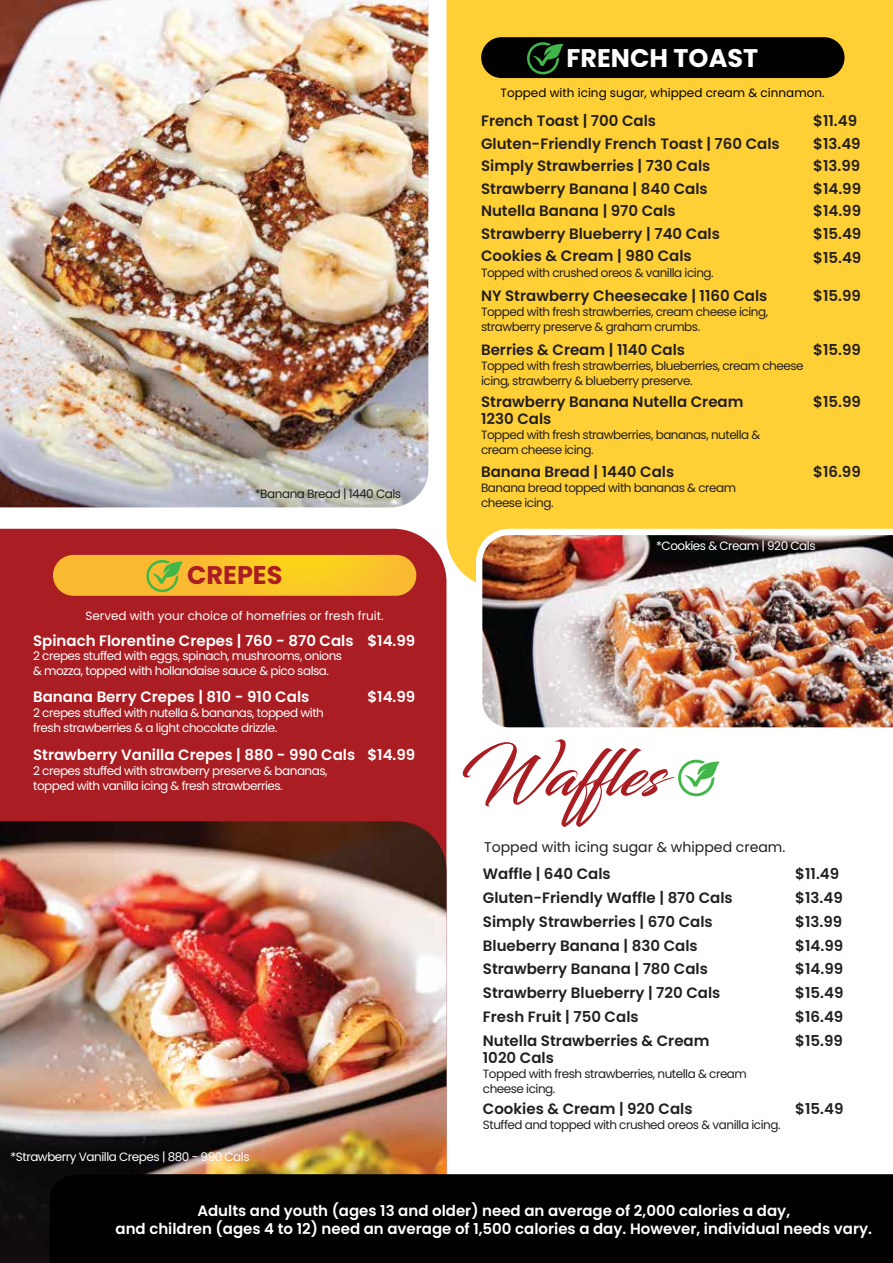
<style>
.page{position:relative;width:893px;height:1263px;background:#fff}
.page>*{position:absolute;margin:0;border:0;box-sizing:border-box;transform-origin:0 0}
.t1{font:64.2px "Blacksword";color:#aa1e23}
.t2{font:700 25.5px "Poppins";color:#fff}
.t3{font:700 25.5px "Poppins";color:#aa1e23}
.t4{font:600 15px/23.9px "Poppins";color:#231f20}
.t5{font:600 15px/18px "Poppins";color:#fff;text-align:center}
.t6{font:14.1px "Poppins";color:#231f20}
.t7{font:12px/15px "Poppins";letter-spacing:-.04em;color:#231f20}
.t8{font:12px/15px "Poppins";letter-spacing:-.04em;color:#fff}
.t9{font:12px "Poppins";color:#fff}
.t10{font:12px "Poppins";color:#010102}
</style>
<div class="page">
<div style="left:0;top:529px;width:446px;height:292px;background:#aa1e23"></div>
<div style="left:446px;top:0;width:447px;height:588px;background:#ffcf36"></div>
<svg style="left:476px;top:529px;width:417px;height:199px"></svg>
<img style="left:482px;top:535px;width:411px;height:192px">
<div style="left:481px;top:37px;width:363px;height:41px;background:#010102;border-radius:20px"></div>
<img style="left:0;top:821px;width:446px;height:442px">
<div style="left:50px;top:1174px;width:843px;height:89px;background:#010102"></div>
<img style="left:0;top:0;width:428px;height:507px">
<svg style="left:53px;top:555px;width:363px;height:41px;background:#f2bc2c"></svg>
<svg style="left:527px;top:42px;width:37px;height:32px"></svg>
<svg style="left:678px;top:760px;width:42px;height:36px"></svg>
<h2 class="t2" style="left:566px;top:43px;width:193px">FRENCH TOAST</h2>
<p class="t7" style="left:255px;top:486px;width:148px">*Banana Bread | 1440 Cals</p>
<h2 class="t3" style="left:187px;top:561px;width:97px">CREPES</h2>
<p class="t9" style="left:85px;top:609px;width:300px">Served with your choice of homefries or fresh fruit.</p>
<p class="t5" style="left:33px;top:631px;width:322px">Spinach Florentine Crepes | 760 - 870 Cals</p>
<p class="t5" style="left:367px;top:631px;width:49px">$14.99</p>
<p class="t8" style="left:33px;top:648px;width:311px">2 crepes stuffed with eggs, spinach, mushrooms, onions &amp; mozza, topped with hollandaise sauce &amp; pico salsa.</p>
<p class="t8" style="left:33px;top:705px;width:292px">2 crepes stuffed with nutella &amp; bananas, topped with fresh strawberries &amp; a light chocolate drizzle.</p>
<p class="t5" style="left:33px;top:688px;width:278px">Banana Berry Crepes | 810 - 910 Cals</p>
<p class="t5" style="left:367px;top:688px;width:49px">$14.99</p>
<p class="t5" style="left:33px;top:746px;width:384px">Strawberry Vanilla Crepes | 880 - 990 Cals $14.99</p>
<p class="t8" style="left:33px;top:763px;width:296px">2 crepes stuffed with strawberry preserve &amp; bananas, topped with vanilla icing &amp; fresh strawberries.</p>
<p class="t8" style="left:11px;top:1149px;width:241px">*Strawberry Vanilla Crepes | 880 - 990 Cals</p>
<p class="t10" style="left:501px;top:86px;width:325px">Topped with icing sugar, whipped cream &amp; cinnamon.</p>
<p class="t4" style="left:481px;top:109px;width:177px">French Toast | 700 Cals</p>
<p class="t4" style="left:813px;top:110px;width:50px;line-height:22.5px">$11.49 $13.49 $13.99 $14.99 $14.99 $15.49</p>
<p class="t4" style="left:813px;top:245px;width:50px">$15.49</p>
<p class="t4" style="left:813px;top:284px;width:49px">$15.99</p>
<p class="t4" style="left:481px;top:132px;width:300px;line-height:22.6px">Gluten-Friendly French Toast | 760 Cals<br>Simply Strawberries | 730 Cals<br>Strawberry Banana | 840 Cals<br>Nutella Banana | 970 Cals<br>Strawberry Blueberry | 740 Cals<br>Cookies &amp; Cream | 980 Cals</p>
<p class="t7" style="left:481px;top:265px;width:234px">Topped with crushed oreos &amp; vanilla icing.</p>
<p class="t4" style="left:481px;top:284px;width:288px">NY Strawberry Cheesecake | 1160 Cals</p>
<p class="t4" style="left:481px;top:338px;width:205px">Berries &amp; Cream | 1140 Cals</p>
<p class="t7" style="left:481px;top:304px;width:288px">Topped with fresh strawberries, cream cheese icing, strawberry preserve &amp; graham crumbs.</p>
<p class="t7" style="left:481px;top:358px;width:324px">Topped with fresh strawberries, blueberries, cream cheese icing, strawberry &amp; blueberry preserve.</p>
<p class="t4" style="left:481px;top:393px;width:264px;line-height:17.2px">Strawberry Banana Nutella Cream<br>1230 Cals</p>
<p class="t7" style="left:481px;top:428px;width:281px">Topped with fresh strawberries, bananas, nutella &amp; cream cheese icing.</p>
<p class="t4" style="left:813px;top:338px;width:49px">$15.99</p>
<p class="t4" style="left:813px;top:390px;width:49px">$15.99</p>
<p class="t4" style="left:481px;top:460px;width:195px">Banana Bread | 1440 Cals</p>
<p class="t4" style="left:813px;top:460px;width:49px">$16.99</p>
<p class="t7" style="left:481px;top:480px;width:257px">Banana bread topped with bananas &amp; cream cheese icing.</p>
<p class="t8" style="left:656px;top:538px;width:161px">*Cookies &amp; Cream | 920 Cals</p>
<h1 class="t1" style="left:461px;top:736px;width:203px">Waffles</h1>
<p class="t4" style="left:483px;top:862px;width:251px">Waffle | 640 Cals<br>Gluten-Friendly Waffle | 870 Cals<br>Simply Strawberries | 670 Cals<br>Blueberry Banana | 830 Cals<br>Strawberry Banana | 780 Cals<br>Strawberry Blueberry | 720 Cals<br>Fresh Fruit | 750 Cals<br>Nutella Strawberries &amp; Cream</p>
<p class="t4" style="left:483px;top:1046px;width:73px">1020 Cals</p>
<p class="t7" style="left:483px;top:1066px;width:266px">Topped with fresh strawberries, nutella &amp; cream cheese icing.</p>
<p class="t4" style="left:483px;top:1097px;width:211px">Cookies &amp; Cream | 920 Cals</p>
<p class="t7" style="left:483px;top:1117px;width:299px">Stuffed and topped with crushed oreos &amp; vanilla icing.</p>
<p class="t6" style="left:484px;top:839px;width:303px">Topped with icing sugar &amp; whipped cream.</p>
<p class="t4" style="left:795px;top:862px;width:50px">$11.49 $13.49 $13.99 $14.99 $14.99 $15.49 $16.49 $15.99</p>
<p class="t4" style="left:795px;top:1097px;width:50px">$15.49</p>
<p class="t5" style="left:116px;top:1202px;width:758px">Adults and youth (ages 13 and older) need an average of 2,000 calories a day,<br>and children (ages 4 to 12) need an average of 1,500 calories a day. However, individual needs vary.</p>
</div>
